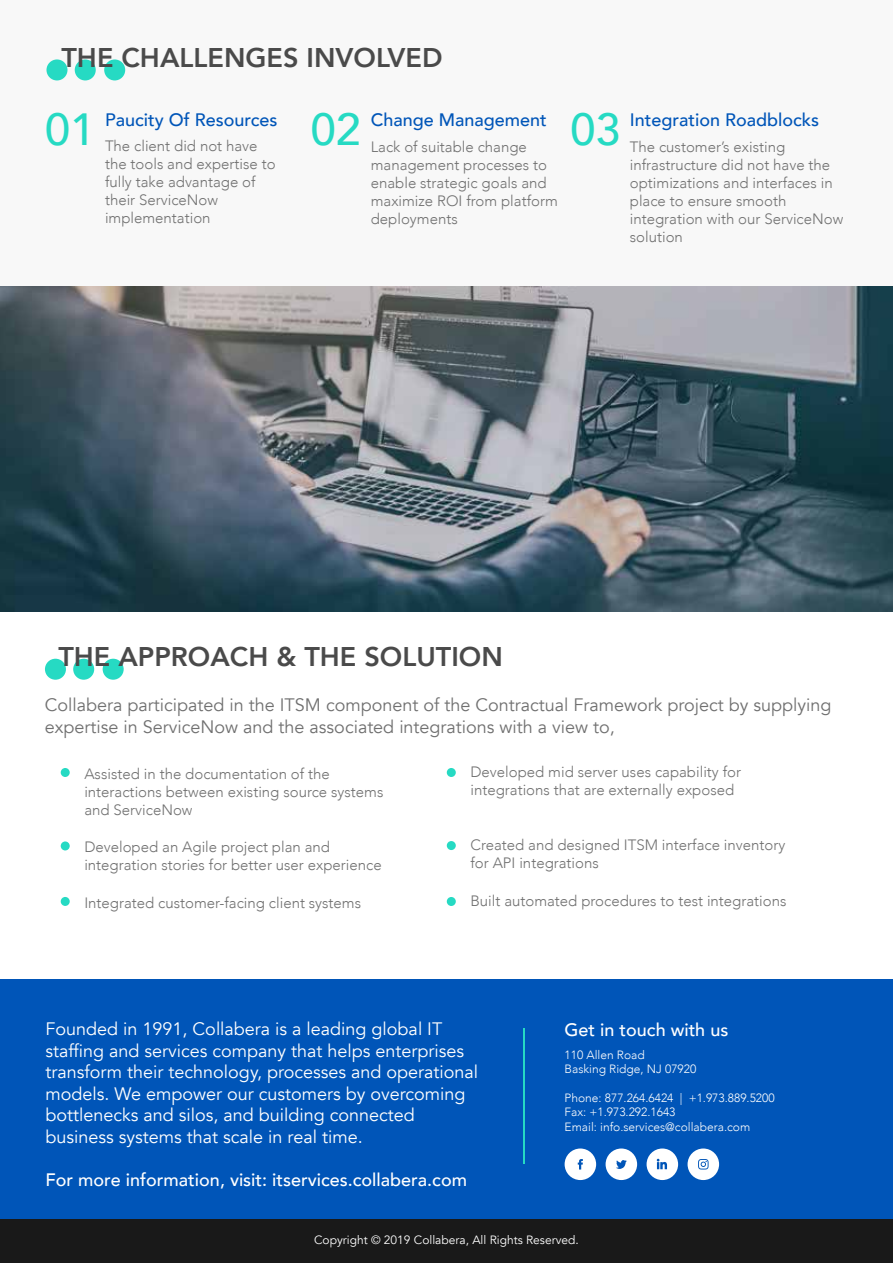
<style>
.page{position:relative;width:893px;height:1263px;background:#fff}
.page>*{position:absolute;margin:0;border:0;box-sizing:border-box;transform-origin:0 0}
.t1{font:500 45px "Avenir";color:#26dac3}
.t2{font:800 27px "Avenir";color:#4a4a4a}
.t3{font:18px/21.6px "Avenir";color:#fff}
.t4{font:18px/21.6px "Avenir";color:#707070}
.t5{font:500 18px "Avenir";color:#fff}
.t6{font:500 18px "Avenir";color:#0055b8}
.t7{font:300 15px/18px "Avenir";color:#707070}
.t8{font:300 12px/14.4px "Avenir";color:#fff}
.t9{font:12px "Avenir";color:#fff}
</style>
<div class="page">
<div style="left:0;top:0;width:893px;height:287px;background:#f8f8f8"></div>
<div style="left:46px;top:59px;width:21px;height:21px;background:#26dac3;border-radius:50%"></div>
<div style="left:75px;top:59px;width:21px;height:21px;background:#26dac3;border-radius:50%"></div>
<div style="left:104px;top:59px;width:21px;height:21px;background:#26dac3;border-radius:50%"></div>
<div style="left:45px;top:659px;width:21px;height:21px;background:#26dac3;border-radius:50%"></div>
<div style="left:73px;top:659px;width:21px;height:21px;background:#26dac3;border-radius:50%"></div>
<div style="left:103px;top:659px;width:21px;height:21px;background:#26dac3;border-radius:50%"></div>
<img style="left:0;top:287px;width:893px;height:325px">
<div style="left:61px;top:897px;width:9px;height:9px;background:#26dac3;border-radius:50%"></div>
<div style="left:447px;top:897px;width:9px;height:9px;background:#26dac3;border-radius:50%"></div>
<div style="left:61px;top:768px;width:9px;height:9px;background:#26dac3;border-radius:50%"></div>
<div style="left:61px;top:841px;width:9px;height:9px;background:#26dac3;border-radius:50%"></div>
<div style="left:447px;top:841px;width:9px;height:9px;background:#26dac3;border-radius:50%"></div>
<div style="left:447px;top:768px;width:9px;height:9px;background:#26dac3;border-radius:50%"></div>
<div style="left:0;top:1218px;width:893px;height:45px;background:#191919"></div>
<div style="left:0;top:979px;width:893px;height:239px;background:#0055b8"></div>
<div style="left:565px;top:1148px;width:31px;height:32px;background:#fff;border-radius:50%"></div>
<svg style="left:578px;top:1159px;width:5px;height:10px"></svg>
<div style="left:606px;top:1148px;width:31px;height:32px;background:#fff;border-radius:50%"></div>
<svg style="left:616px;top:1160px;width:11px;height:9px"></svg>
<div style="left:647px;top:1148px;width:31px;height:32px;background:#fff;border-radius:50%"></div>
<svg style="left:657px;top:1159px;width:10px;height:10px"></svg>
<div style="left:688px;top:1148px;width:31px;height:32px;background:#fff;border-radius:50%"></div>
<svg style="left:698px;top:1159px;width:11px;height:10px"></svg>
<hr style="left:523px;top:1028px;width:2px;height:135px;background:#26dac3">
<h2 class="t2" style="left:61px;top:37px;width:383px">THE CHALLENGES INVOLVED</h2>
<p class="t6" style="left:105px;top:104px;width:174px">Paucity Of Resources</p>
<p class="t7" style="left:105px;top:137px;width:172px">The client did not have the tools and expertise to fully take advantage of their ServiceNow implementation</p>
<p class="t6" style="left:371px;top:104px;width:178px">Change Management</p>
<p class="t7" style="left:371px;top:137px;width:189px">Lack of suitable change management processes to enable strategic goals and maximize ROI from platform deployments</p>
<h1 class="t1" style="left:45px;top:91px;width:52px">01</h1>
<h1 class="t1" style="left:570px;top:91px;width:52px">03</h1>
<h1 class="t1" style="left:311px;top:91px;width:52px">02</h1>
<p class="t6" style="left:630px;top:105px;width:191px">Integration Roadblocks</p>
<p class="t7" style="left:630px;top:138px;width:215px">The customer’s existing infrastructure did not have the optimizations and interfaces in place to ensure smooth integration with our ServiceNow solution</p>
<h2 class="t2" style="left:58px;top:635px;width:446px">THE APPROACH &amp; THE SOLUTION</h2>
<p class="t4" style="left:45px;top:695px;width:788px">Collabera participated in the ITSM component of the Contractual Framework project by supplying expertise in ServiceNow and the associated integrations with a view to,</p>
<p class="t7" style="left:470px;top:763px;width:272px">Developed mid server uses capability for integrations that are externally exposed</p>
<p class="t7" style="left:84px;top:764px;width:301px">Assisted in the documentation of the interactions between existing source systems and ServiceNow</p>
<p class="t7" style="left:84px;top:838px;width:299px">Developed an Agile project plan and integration stories for better user experience</p>
<p class="t7" style="left:470px;top:836px;width:316px">Created and designed ITSM interface inventory for API integrations</p>
<p class="t7" style="left:84px;top:893px;width:278px">Integrated customer-facing client systems</p>
<p class="t7" style="left:470px;top:892px;width:318px">Built automated procedures to test integrations</p>
<p class="t3" style="left:46px;top:1018px;width:398px">Founded in 1991, Collabera is a leading global IT</p>
<p class="t5" style="left:565px;top:1014px;width:165px">Get in touch with us</p>
<p class="t3" style="left:46px;top:1040px;width:434px">staffing and services company that helps enterprises transform their technology, processes and operational models. We empower our customers by overcoming bottlenecks and silos, and building connected business systems that scale in real time.</p>
<p class="t5" style="left:46px;top:1164px;width:423px">For more information, visit: itservices.collabera.com</p>
<p class="t8" style="left:565px;top:1047px;width:133px">110 Allen Road<br>Basking Ridge, NJ 07920</p>
<p class="t8" style="left:565px;top:1090px;width:212px">Phone: 877.264.6424 | +1.973.889.5200<br>Fax: +1.973.292.1643<br>Email: info.services@collabera.com</p>
<p class="t9" style="left:314px;top:1232px;width:266px">Copyright © 2019 Collabera, All Rights Reserved.</p>
</div>
